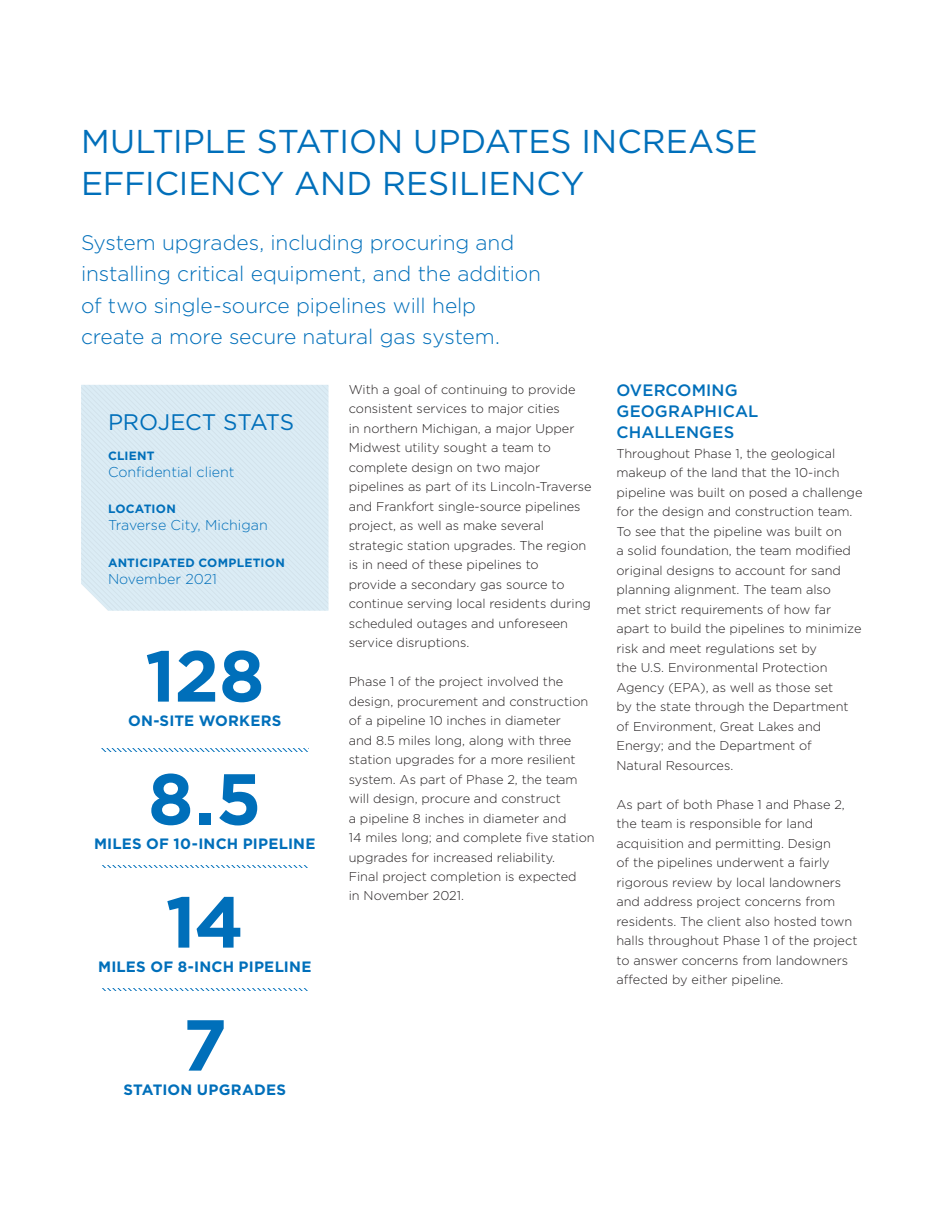
<style>
.page{position:relative;width:945px;height:1215px;background:#fff}
.page>*{position:absolute;margin:0;border:0;box-sizing:border-box;transform-origin:0 0}
.t1{font:700 72px/123px "Gotham";color:#006fba}
.t2{font:33px/42px "Gotham";color:#006fba}
.t3{font:22.5px "Gotham";letter-spacing:-.01em;color:#006fba}
.t4{font:300 21px/31.5px "Gotham";letter-spacing:-.005em;color:#006fba}
.t5{font:500 16.5px/21px "Gotham";letter-spacing:.005em;color:#006fba}
.t6{font:700 15px "Gotham";letter-spacing:.015em;color:#006fba}
.t7{font:300 14.25px "Gotham";color:#006fba}
.t8{font:300 12.75px/19.5px "Gotham";color:#231f20}
.t9{font:700 12px "Gotham";letter-spacing:.015em;color:#006fba}
</style>
<div class="page">
<svg style="left:81px;top:385px;width:247px;height:226px;background:#d9e9f2"></svg>
<svg style="left:102px;top:749px;width:205px;height:2px"></svg>
<svg style="left:102px;top:865px;width:205px;height:2px"></svg>
<svg style="left:102px;top:988px;width:205px;height:2px"></svg>
<h2 class="t2" style="left:81px;top:119px;width:678px">MULTIPLE STATION UPDATES INCREASE<br>EFFICIENCY AND RESILIENCY</h2>
<h3 class="t4" style="left:81px;top:226px;width:462px">System upgrades, including procuring and installing critical equipment, and the addition of two single-source pipelines will help create a more secure natural gas system.</h3>
<h3 class="t3" style="left:108px;top:407px;width:188px">PROJECT STATS</h3>
<p class="t9" style="left:108px;top:447px;width:48px">CLIENT</p>
<p class="t7" style="left:108px;top:463px;width:128px">Confidential client</p>
<p class="t9" style="left:108px;top:501px;width:69px">LOCATION</p>
<p class="t7" style="left:108px;top:516px;width:161px">Traverse City, Michigan</p>
<p class="t9" style="left:108px;top:554px;width:178px">ANTICIPATED COMPLETION</p>
<p class="t7" style="left:108px;top:570px;width:110px">November 2021</p>
<h1 class="t1" style="left:145px;top:614px;width:121px">128</h1>
<p class="t6" style="left:128px;top:711px;width:155px">ON-SITE WORKERS</p>
<h1 class="t1" style="left:148px;top:737px;width:115px">8.5</h1>
<p class="t6" style="left:94px;top:834px;width:223px">MILES OF 10-INCH PIPELINE</p>
<h1 class="t1" style="left:166px;top:860px;width:80px">14<br>7</h1>
<p class="t6" style="left:124px;top:1080px;width:164px">STATION UPGRADES</p>
<p class="t6" style="left:98px;top:957px;width:215px">MILES OF 8-INCH PIPELINE</p>
<p class="t8" style="left:349px;top:379px;width:244px">With a goal of continuing to provide consistent services to major cities<br>in northern Michigan, a major Upper Midwest utility sought a team to complete design on two major pipelines as part of its Lincoln‑Traverse and Frankfort single‑source pipelines project, as well as make several strategic station upgrades. The region is in need of these pipelines to<br>provide a secondary gas source to continue serving local residents during scheduled outages and unforeseen service disruptions.</p>
<p class="t8" style="left:349px;top:671px;width:247px">Phase 1 of the project involved the design, procurement and construction of a pipeline 10 inches in diameter<br>and 8.5 miles long, along with three station upgrades for a more resilient system. As part of Phase 2, the team will design, procure and construct<br>a pipeline 8 inches in diameter and<br>14 miles long; and complete five station upgrades for increased reliability.<br>Final project completion is expected<br>in November 2021.</p>
<p class="t5" style="left:616px;top:380px;width:143px">OVERCOMING<br>GEOGRAPHICAL<br>CHALLENGES</p>
<p class="t8" style="left:616px;top:443px;width:248px">Throughout Phase 1, the geological makeup of the land that the 10-inch pipeline was built on posed a challenge for the design and construction team.<br>To see that the pipeline was built on<br>a solid foundation, the team modified original designs to account for sand planning alignment. The team also<br>met strict requirements of how far apart to build the pipelines to minimize risk and meet regulations set by<br>the U.S. Environmental Protection Agency (EPA), as well as those set<br>by the state through the Department of Environment, Great Lakes and Energy; and the Department of<br>Natural Resources.</p>
<p class="t8" style="left:616px;top:794px;width:242px">As part of both Phase 1 and Phase 2, the team is responsible for land acquisition and permitting. Design<br>of the pipelines underwent a fairly rigorous review by local landowners and address project concerns from residents. The client also hosted town halls throughout Phase 1 of the project to answer concerns from landowners affected by either pipeline.</p>
</div>
